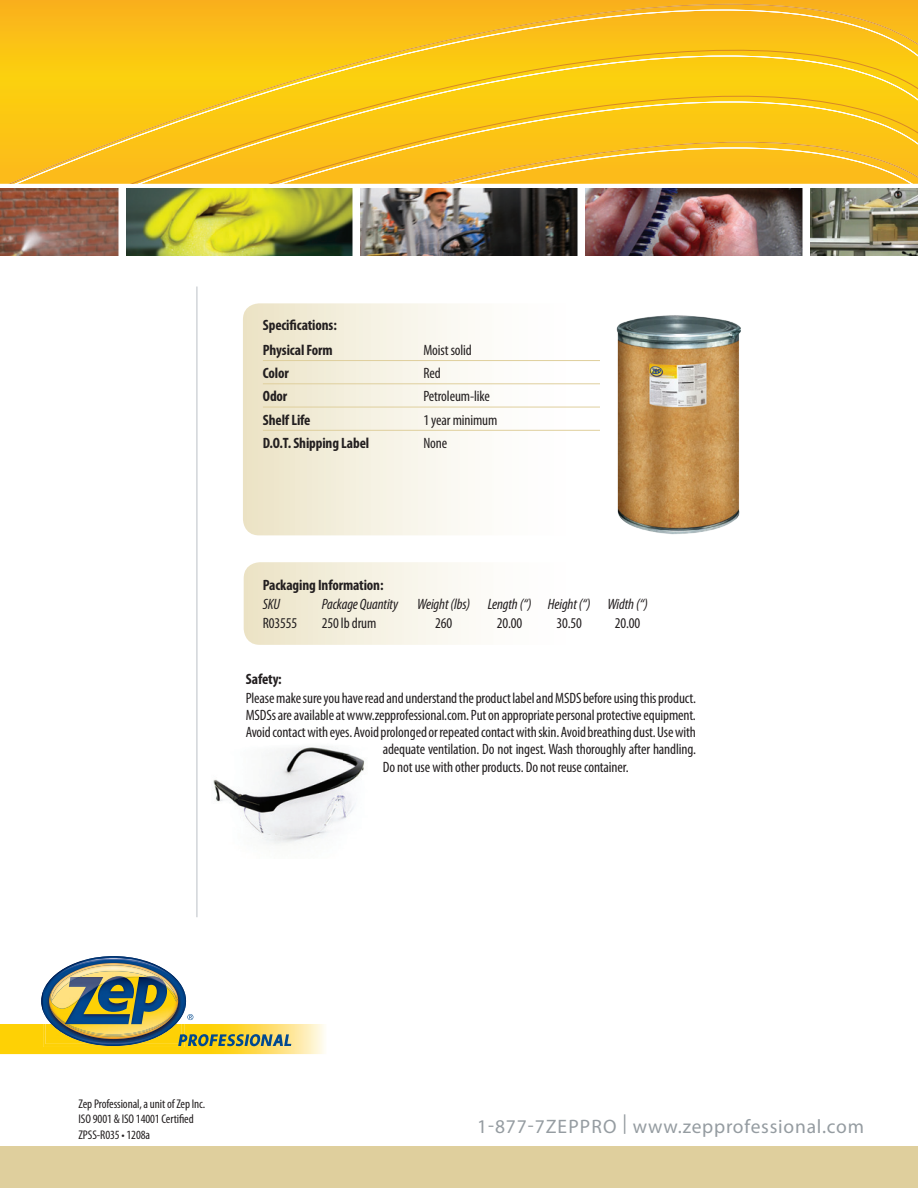
<style>
.page{position:relative;width:918px;height:1188px;background:#fff}
.page>*{position:absolute;margin:0;border:0;box-sizing:border-box;transform-origin:0 0}
.t1{font:19.5px "Myriad Pro";letter-spacing:.04em;color:#959ca1}
.Body-less_space{font:condensed 15px "Myriad Pro";letter-spacing:-.01em;color:#231f20}
.Body-less_space-2{font:700 condensed 15px "Myriad Pro";letter-spacing:-.01em;color:#231f20}
.Body-less_space-3{font:italic condensed 15px "Myriad Pro";letter-spacing:-.01em;color:#231f20}
.Body-less_space-4{font:condensed 12.6px "Myriad Pro";letter-spacing:-.01em;color:#231f20}
</style>
<div class="page">
<div style="left:0;top:0;width:918px;height:6px;background:#f9af1c"></div>
<svg style="left:0;top:6px;width:918px;height:47px;background:#fabc1c"></svg>
<div style="left:0;top:53px;width:918px;height:47px;background:#fbcd10"></div>
<svg style="left:0;top:100px;width:918px;height:41px;background:#fbc719"></svg>
<svg style="left:0;top:141px;width:918px;height:43px;background:#fbbf22"></svg>
<img style="left:0;top:189px;width:918px;height:66px">
<div style="left:118px;top:186px;width:8px;height:86px;background:#fff"></div>
<div style="left:352px;top:186px;width:8px;height:86px;background:#fff"></div>
<div style="left:802px;top:186px;width:8px;height:86px;background:#fff"></div>
<div style="left:578px;top:186px;width:7px;height:86px;background:#fff"></div>
<img style="left:88px;top:956px;width:51px;height:3px">
<img style="left:96px;top:958px;width:35px;height:1px">
<img style="left:88px;top:959px;width:51px;height:2px">
<img style="left:88px;top:961px;width:51px;height:2px">
<img style="left:139px;top:961px;width:13px;height:2px">
<img style="left:75px;top:961px;width:13px;height:2px">
<img style="left:71px;top:963px;width:85px;height:2px">
<img style="left:52px;top:965px;width:123px;height:12px">
<svg style="left:0;top:977px;width:324px;height:77px"></svg>
<div style="left:0;top:1146px;width:918px;height:42px;background:#dfcf9d"></div>
<hr style="left:197px;top:286px;width:1px;height:631px;background:#bcc1c6">
<div style="left:243px;top:303px;width:339px;height:232px;background:linear-gradient(to right,#ede5c9,#fff);border-radius:16px"></div>
<hr style="left:263px;top:360px;width:337px;height:1px;background:#dfcf9d">
<hr style="left:263px;top:383px;width:337px;height:1px;background:#dfcf9d">
<hr style="left:263px;top:407px;width:337px;height:1px;background:#dfcf9d">
<hr style="left:263px;top:430px;width:337px;height:1px;background:#dfcf9d">
<img style="left:616px;top:315px;width:125px;height:219px">
<div style="left:244px;top:562px;width:339px;height:83px;background:linear-gradient(to right,#ede5ca,#fff);border-radius:16px"></div>
<img style="left:213px;top:746px;width:152px;height:98px">
<p class="Body-less_space-2" style="left:263px;top:316px;width:75px">Specifications:</p>
<p class="Body-less_space-2" style="left:263px;top:340px;width:71px">Physical Form</p>
<p class="Body-less_space" style="left:423px;top:341px;width:50px">Moist solid</p>
<p class="Body-less_space-2" style="left:263px;top:364px;width:28px">Color</p>
<p class="Body-less_space" style="left:423px;top:364px;width:19px">Red</p>
<p class="Body-less_space-2" style="left:263px;top:387px;width:26px">Odor</p>
<p class="Body-less_space" style="left:423px;top:387px;width:68px">Petroleum-like</p>
<p class="Body-less_space-2" style="left:263px;top:410px;width:49px">Shelf Life</p>
<p class="Body-less_space" style="left:423px;top:411px;width:76px">1 year minimum</p>
<p class="Body-less_space-2" style="left:263px;top:433px;width:108px">D.O.T. Shipping Label</p>
<p class="Body-less_space" style="left:423px;top:434px;width:25px">None</p>
<p class="Body-less_space-2" style="left:263px;top:576px;width:122px">Packaging Information:</p>
<p class="Body-less_space-3" style="left:263px;top:595px;width:19px">SKU</p>
<p class="Body-less_space-3" style="left:322px;top:595px;width:78px">Package Quantity</p>
<p class="Body-less_space-3" style="left:417px;top:595px;width:55px">Weight (lbs)</p>
<p class="Body-less_space-3" style="left:488px;top:595px;width:45px">Length (“)</p>
<p class="Body-less_space-3" style="left:548px;top:595px;width:44px">Height (“)</p>
<p class="Body-less_space-3" style="left:607px;top:595px;width:42px">Width (“)</p>
<p class="Body-less_space" style="left:263px;top:614px;width:36px">R03555</p>
<p class="Body-less_space" style="left:322px;top:614px;width:56px">250 lb drum</p>
<p class="Body-less_space" style="left:435px;top:614px;width:19px">260</p>
<p class="Body-less_space" style="left:497px;top:614px;width:27px">20.00</p>
<p class="Body-less_space" style="left:556px;top:614px;width:27px">30.50</p>
<p class="Body-less_space" style="left:615px;top:614px;width:27px">20.00</p>
<p class="Body-less_space-2" style="left:246px;top:669px;width:38px">Safety:</p>
<p class="Body-less_space" style="left:246px;top:689px;width:452px">Please make sure you have read and understand the product label and MSDS before using this product.</p>
<p class="Body-less_space" style="left:246px;top:706px;width:452px">MSDSs are available at www.zepprofessional.com. Put on appropriate personal protective equipment.</p>
<p class="Body-less_space" style="left:246px;top:723px;width:452px">Avoid contact with eyes. Avoid prolonged or repeated contact with skin. Avoid breathing dust. Use with</p>
<p class="Body-less_space" style="left:383px;top:740px;width:315px">adequate ventilation. Do not ingest. Wash thoroughly after handling.</p>
<p class="Body-less_space" style="left:383px;top:758px;width:247px">Do not use with other products. Do not reuse container.</p>
<p class="Body-less_space-4" style="left:79px;top:1097px;width:128px">Zep Professional, a unit of Zep Inc.</p>
<p class="Body-less_space-4" style="left:79px;top:1112px;width:117px">ISO 9001 &amp; ISO 14001 Certified</p>
<p class="Body-less_space-4" style="left:79px;top:1127px;width:73px">ZPSS-R035 • 1208a</p>
<p class="t1" style="left:477px;top:1116px;width:388px">1-877-7ZEPPRO | www.zepprofessional.com</p>
</div>
